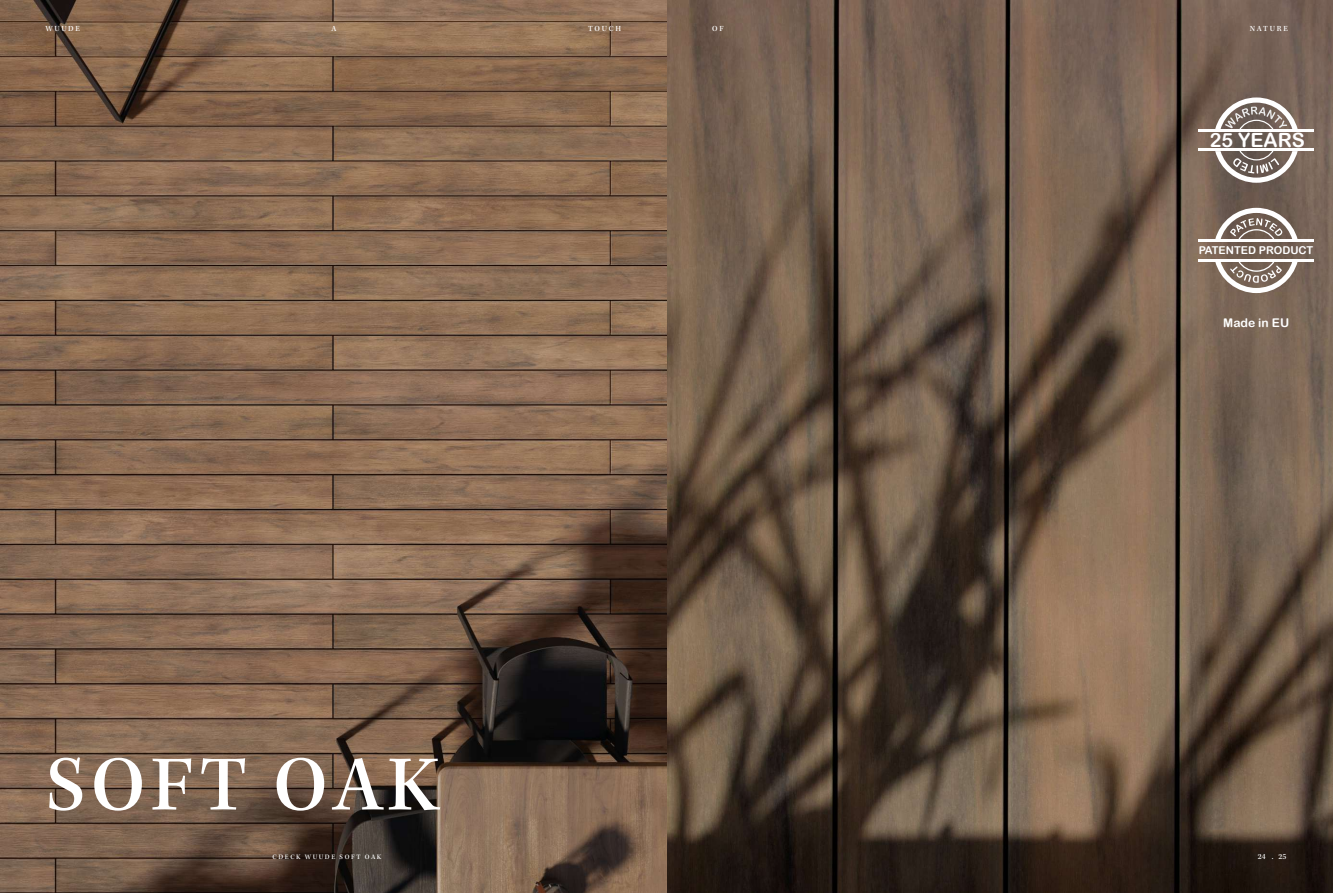
<style>
.page{position:relative;width:1333px;height:893px;background:#fff}
.page>*{position:absolute;margin:0;border:0;box-sizing:border-box;transform-origin:0 0}
.t1{font:500 80px "Kepler Std";letter-spacing:.07em;color:#fff}
.t2{font:19.6px "Arial Rounded MT Bold";color:#fff}
.t3{font:12px "Arial Rounded MT Bold";color:#fff}
.t4{font:10.8px "Arial Rounded MT Bold";color:#fff}
.t5{font:500 8px "Kepler Std";letter-spacing:.205em;color:#fff}
.t6{font:500 7px "Kepler Std";letter-spacing:.23em;color:#fff}
</style>
<div class="page">
<img style="left:0;top:0;width:1332px;height:893px">
<svg style="left:1215px;top:261px;width:82px;height:32px"></svg>
<svg style="left:1215px;top:208px;width:82px;height:31px"></svg>
<hr style="left:1198px;top:259px;width:115px;height:2px;background:#fff">
<hr style="left:1198px;top:239px;width:115px;height:3px;background:#fff">
<hr style="left:1198px;top:148px;width:115px;height:3px;background:#fff">
<hr style="left:1198px;top:129px;width:115px;height:3px;background:#fff">
<svg style="left:1215px;top:151px;width:82px;height:32px"></svg>
<svg style="left:1215px;top:97px;width:82px;height:32px"></svg>
<p class="t5" style="left:45px;top:26px;width:36px">WUUDE</p>
<p class="t5" style="left:331px;top:26px;width:7px">A</p>
<p class="t5" style="left:588px;top:26px;width:35px">TOUCH</p>
<p class="t5" style="left:712px;top:26px;width:13px">OF</p>
<p class="t5" style="left:1249px;top:26px;width:39px">NATURE</p>
<h2 class="t2" style="left:1209px;top:133px;width:96px">25 YEARS</h2>
<h3 class="t4" style="left:1198px;top:246px;width:116px">PATENTED PRODUCT</h3>
<h1 class="t1" style="left:46px;top:753px;width:394px">SOFT OAK</h1>
<p class="t6" style="left:272px;top:854px;width:110px">CDECK WUUDE SOFT OAK</p>
<h3 class="t3" style="left:1223px;top:318px;width:67px">Made in EU</h3>
<p class="t5" style="left:1257px;top:853px;width:30px">24 . 25</p>
</div>
